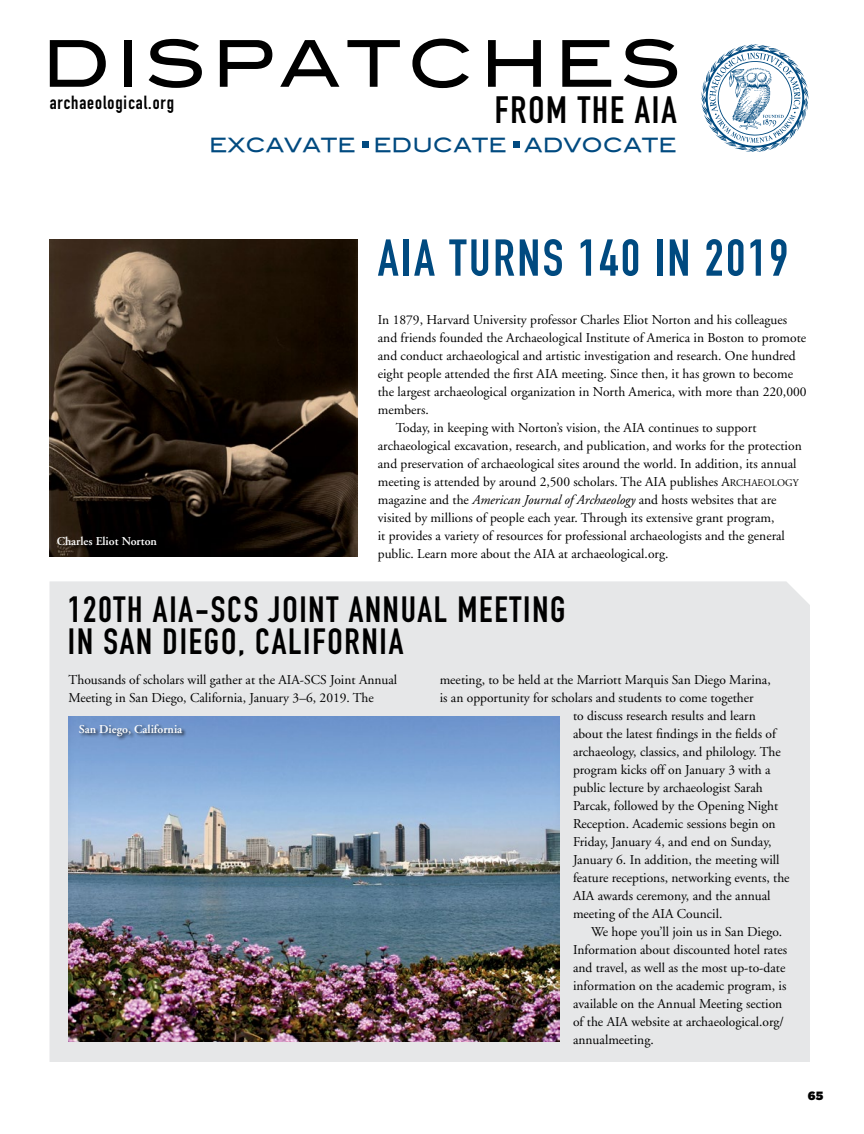
<style>
.page{position:relative;width:864px;height:1134px;background:#fff}
.page>*{position:absolute;margin:0;border:0;box-sizing:border-box;transform-origin:0 0}
.t1{font:64.5px "Blair Md ITCTT Medium";letter-spacing:.09em;color:#000}
.t2{font:700 51px "DIN Condensed";letter-spacing:.05em;color:#004a80}
.t3{font:700 37.5px "DIN Condensed";letter-spacing:.05em;color:#000}
.t4{font:700 36px/31.5px "DIN Condensed";letter-spacing:.05em;color:#000}
.t5{font:19.5px "Blair Md ITCTT Medium";color:#004a80}
.t6{font:700 18.75px "DIN Condensed";letter-spacing:.05em;color:#000}
.t7{font:13.5px/18px "Adobe Garamond";color:#000}
.t8{font:600 12px "Adobe Garamond";color:#fff}
.t9{font:900 12px "Gotham";color:#000}
.s1{font-style:inherit}
.s2{font-size:10.2px}
.s3{font-style:italic}
</style>
<div class="page">
<svg style="left:701px;top:44px;width:107px;height:108px"></svg>
<svg style="left:362px;top:141px;width:6px;height:6px"></svg>
<svg style="left:513px;top:141px;width:6px;height:6px"></svg>
<div style="left:50px;top:581px;width:760px;height:481px;background:#e6e7e8"></div>
<img style="left:50px;top:239px;width:308px;height:317px">
<img style="left:68px;top:716px;width:491px;height:325px">
<div style="left:57px;top:536px;width:105px;height:15px;background:#000;opacity:.75"></div>
<div style="left:79px;top:724px;width:108px;height:17px;background:#000;opacity:.75"></div>
<h1 class="t1" style="left:42px;top:11px;width:641px">DISPATCHES</h1>
<h3 class="t3" style="left:495px;top:84px;width:183px">FROM THE AIA</h3>
<h3 class="t5" style="left:209px;top:129px;width:469px">EXCAVATE EDUCATE ADVOCATE</h3>
<h3 class="t6" style="left:50px;top:90px;width:126px">archaeological.org</h3>
<p class="t8" style="left:57px;top:535px;width:102px">Charles Eliot Norton</p>
<h2 class="t2" style="left:378px;top:224px;width:412px">AIA TURNS 140 IN 2019</h2>
<p class="t7" style="left:378px;top:311px;width:411px">In 1879, Harvard University professor Charles Eliot Norton and his colleagues</p>
<p class="t7" style="left:378px;top:329px;width:430px">and friends founded the Archaeological Institute of America in Boston to promote</p>
<p class="t7" style="left:378px;top:347px;width:419px">and conduct archaeological and artistic investigation and research. One hundred</p>
<p class="t7" style="left:378px;top:365px;width:417px">eight people attended the first AIA meeting. Since then, it has grown to become</p>
<p class="t7" style="left:378px;top:383px;width:430px">the largest archaeological organization in North America, with more than 220,000</p>
<p class="t7" style="left:378px;top:401px;width:52px">members.</p>
<p class="t7" style="left:396px;top:419px;width:362px">Today, in keeping with Norton’s vision, the AIA continues to support</p>
<p class="t7" style="left:378px;top:437px;width:425px">archaeological excavation, research, and publication, and works for the protection</p>
<p class="t7" style="left:378px;top:455px;width:420px">and preservation of archaeological sites around the world. In addition, its annual</p>
<p class="t7" style="left:378px;top:473px;width:422px">meeting is attended by around 2,500 scholars. The AIA publishes <span class="s1">A</span><span class="s2">RCHAEOLOGY</span></p>
<p class="t7" style="left:378px;top:491px;width:400px">magazine and the <span class="s3">American Journal of Archaeology</span> and hosts websites that are</p>
<p class="t7" style="left:378px;top:509px;width:398px">visited by millions of people each year. Through its extensive grant program,</p>
<p class="t7" style="left:378px;top:527px;width:409px">it provides a variety of resources for professional archaeologists and the general</p>
<p class="t7" style="left:378px;top:545px;width:292px">public. Learn more about the AIA at archaeological.org.</p>
<h3 class="t4" style="left:68px;top:594px;width:499px">120TH AIA-SCS JOINT ANNUAL MEETING<br>IN SAN DIEGO, CALIFORNIA</h3>
<p class="t7" style="left:68px;top:671px;width:330px">Thousands of scholars will gather at the AIA-SCS Joint Annual<br>Meeting in San Diego, California, January 3–6, 2019. The</p>
<p class="t7" style="left:440px;top:671px;width:333px">meeting, to be held at the Marriott Marquis San Diego Marina,</p>
<p class="t7" style="left:440px;top:689px;width:315px">is an opportunity for scholars and students to come together</p>
<p class="t7" style="left:573px;top:707px;width:184px">to discuss research results and learn</p>
<p class="t7" style="left:573px;top:725px;width:205px">about the latest findings in the fields of</p>
<p class="t7" style="left:573px;top:743px;width:209px">archaeology, classics, and philology. The</p>
<p class="t7" style="left:573px;top:761px;width:199px">program kicks off on January 3 with a</p>
<p class="t7" style="left:573px;top:779px;width:191px">public lecture by archaeologist Sarah</p>
<p class="t7" style="left:573px;top:797px;width:207px">Parcak, followed by the Opening Night</p>
<p class="t7" style="left:573px;top:815px;width:204px">Reception. Academic sessions begin on</p>
<p class="t7" style="left:573px;top:833px;width:200px">Friday, January 4, and end on Sunday,</p>
<p class="t7" style="left:573px;top:851px;width:208px">January 6. In addition, the meeting will</p>
<p class="t7" style="left:573px;top:869px;width:218px">feature receptions, networking events, the</p>
<p class="t7" style="left:573px;top:887px;width:199px">AIA awards ceremony, and the annual</p>
<p class="t7" style="left:573px;top:905px;width:151px">meeting of the AIA Council.</p>
<p class="t7" style="left:591px;top:923px;width:193px">We hope you’ll join us in San Diego.</p>
<p class="t7" style="left:573px;top:941px;width:216px">Information about discounted hotel rates</p>
<p class="t7" style="left:573px;top:959px;width:214px">and travel, as well as the most up-to-date</p>
<p class="t7" style="left:573px;top:977px;width:215px">information on the academic program, is</p>
<p class="t7" style="left:573px;top:995px;width:211px">available on the Annual Meeting section</p>
<p class="t7" style="left:573px;top:1013px;width:213px">of the AIA website at archaeological.org/</p>
<p class="t7" style="left:573px;top:1031px;width:82px">annualmeeting.</p>
<p class="t8" style="left:79px;top:722px;width:105px">San Diego, California</p>
<p class="t9" style="left:808px;top:1089px;width:17px">65</p>
</div>
